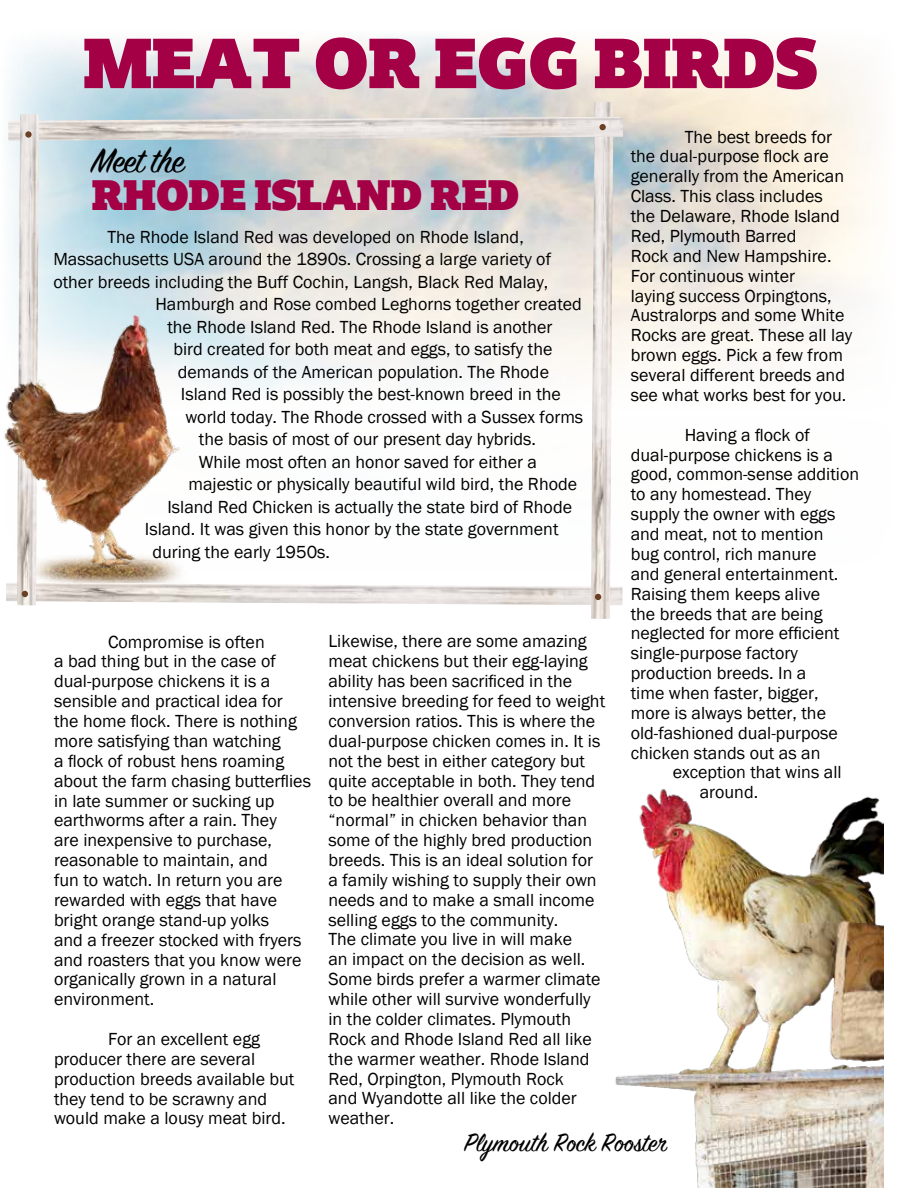
<style>
.page{position:relative;width:918px;height:1188px;background:#fff}
.page>*{position:absolute;margin:0;border:0;box-sizing:border-box;transform-origin:0 0}
.t1{font:69.75px "Plume Ad";letter-spacing:-.02em;color:#a30046}
.t2{font:42.15px "Plume Ad";letter-spacing:-.02em;color:#a30046}
.t3{font:38.4px "Sign Painter House Script";letter-spacing:-.02em;color:#000}
.t4{font:28.2px "Sign Painter House Script";color:#000}
.t5{font:18px/19.8px "Franklin Gothic";color:#000}
</style>
<div class="page">
<img style="left:615px;top:789px;width:268px;height:399px">
<img style="left:16px;top:567px;width:171px;height:16px">
<img style="left:6px;top:583px;width:617px;height:22px">
<img style="left:591px;top:102px;width:22px;height:517px">
<img style="left:8px;top:117px;width:615px;height:24px">
<svg style="left:595px;top:594px;width:6px;height:6px"></svg>
<div style="left:599px;top:124px;width:7px;height:6px;background:#6a3f24;border-radius:50%"></div>
<img style="left:17px;top:114px;width:22px;height:491px">
<svg style="left:22px;top:591px;width:6px;height:6px"></svg>
<svg style="left:25px;top:131px;width:7px;height:7px"></svg>
<img style="left:3px;top:302px;width:230px;height:265px">
<h1 class="t1" style="left:83px;top:18px;width:737px">MEAT OR EGG BIRDS</h1>
<h3 class="t3" style="left:92px;top:137px;width:94px">Meet the</h3>
<h2 class="t2" style="left:92px;top:168px;width:430px">RHODE ISLAND RED</h2>
<p class="t5" style="left:107px;top:227px;width:418px">The Rhode Island Red was developed on Rhode Island,</p>
<p class="t5" style="left:53px;top:250px;width:499px">Massachusetts USA around the 1890s. Crossing a large variety of</p>
<p class="t5" style="left:53px;top:272px;width:497px">other breeds including the Buff Cochin, Langsh, Black Red Malay,</p>
<p class="t5" style="left:155px;top:295px;width:428px">Hamburgh and Rose combed Leghorns together created</p>
<p class="t5" style="left:167px;top:317px;width:387px">the Rhode Island Red. The Rhode Island is another</p>
<p class="t5" style="left:173px;top:340px;width:381px">bird created for both meat and eggs, to satisfy the</p>
<p class="t5" style="left:178px;top:362px;width:373px">demands of the American population. The Rhode</p>
<p class="t5" style="left:181px;top:385px;width:382px">Island Red is possibly the best-known breed in the</p>
<p class="t5" style="left:185px;top:407px;width:399px">world today. The Rhode crossed with a Sussex forms</p>
<p class="t5" style="left:199px;top:430px;width:339px">the basis of most of our present day hybrids.</p>
<p class="t5" style="left:199px;top:452px;width:340px">While most often an honor saved for either a</p>
<p class="t5" style="left:188px;top:475px;width:390px">majestic or physically beautiful wild bird, the Rhode</p>
<p class="t5" style="left:167px;top:497px;width:406px">Island Red Chicken is actually the state bird of Rhode</p>
<p class="t5" style="left:145px;top:520px;width:415px">Island. It was given this honor by the state government</p>
<p class="t5" style="left:152px;top:542px;width:179px">during the early 1950s.</p>
<p class="t5" style="left:54px;top:632px;width:259px;text-indent:54px">Compromise is often<br>a bad thing but in the case of dual-purpose chickens it is a sensible and practical idea for the home flock. There is nothing more satisfying than watching<br>a flock of robust hens roaming about the farm chasing butterflies in late summer or sucking up earthworms after a rain. They<br>are inexpensive to purchase, reasonable to maintain, and<br>fun to watch. In return you are rewarded with eggs that have bright orange stand-up yolks<br>and a freezer stocked with fryers and roasters that you know were organically grown in a natural environment.</p>
<p class="t5" style="left:54px;top:1029px;width:242px;text-indent:54px">For an excellent egg producer there are several production breeds available but they tend to be scrawny and would make a lousy meat bird.</p>
<p class="t5" style="left:328px;top:632px;width:278px">Likewise, there are some amazing meat chickens but their egg-laying ability has been sacrificed in the intensive breeding for feed to weight conversion ratios. This is where the dual-purpose chicken comes in. It is not the best in either category but quite acceptable in both. They tend to be healthier overall and more “normal” in chicken behavior than some of the highly bred production breeds. This is an ideal solution for a family wishing to supply their own needs and to make a small income selling eggs to the community.<br>The climate you live in will make<br>an impact on the decision as well.<br>Some birds prefer a warmer climate while other will survive wonderfully in the colder climates. Plymouth Rock and Rhode Island Red all like the warmer weather. Rhode Island Red, Orpington, Plymouth Rock<br>and Wyandotte all like the colder weather.</p>
<p class="t5" style="left:631px;top:127px;width:223px;text-indent:54px">The best breeds for the dual-purpose flock are generally from the American<br>Class. This class includes<br>the Delaware, Rhode Island<br>Red, Plymouth Barred<br>Rock and New Hampshire.<br>For continuous winter<br>laying success Orpingtons,<br>Australorps and some White<br>Rocks are great. These all lay brown eggs. Pick a few from several different breeds and see what works best for you.</p>
<p class="t5" style="left:631px;top:425px;width:230px;text-indent:54px">Having a flock of dual-purpose chickens is a good, common-sense addition to any homestead. They supply the owner with eggs and meat, not to mention<br>bug control, rich manure<br>and general entertainment.<br>Raising them keeps alive<br>the breeds that are being neglected for more efficient single-purpose factory production breeds. In a<br>time when faster, bigger, more is always better, the old-fashioned dual-purpose chicken stands out as an</p>
<p class="t5" style="left:700px;top:763px;width:143px;text-indent:-27px">exception that wins all around.</p>
<h3 class="t4" style="left:464px;top:1125px;width:206px">Plymouth Rock Rooster</h3>
</div>
